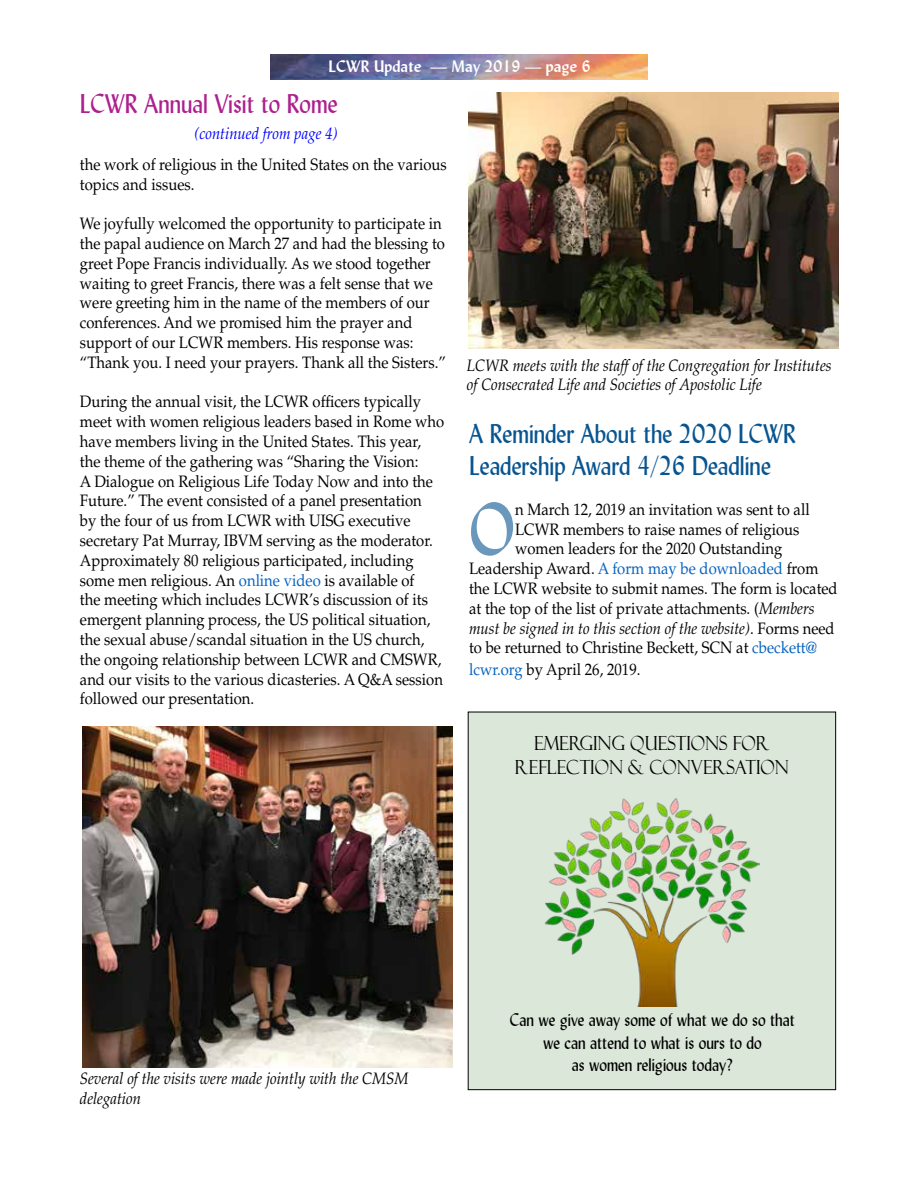
<style>
.page{position:relative;width:918px;height:1188px;background:#fff}
.page>*{position:absolute;margin:0;border:0;box-sizing:border-box;transform-origin:0 0}
.t1{font:72.45px "Lydian BT";color:#6a98bc;scale:.9 1}
.t2{font:27px/32.4px "Lydian BT";color:#075490;scale:.9 1}
.t3{font:27px "Lydian BT";color:#ad208e;scale:.9 1}
.t4{font:19.5px/23.4px "Felix Titling";color:#000;text-align:center;scale:.9 1}
.t5{font:18px/22.5px "Lydian BT";color:#000;text-align:center;scale:.9 1}
.t6{font:16.5px/19.8px "Palatino LT Std";color:#000;scale:.9 1}
.t7{font:italic 16.5px/19.8px "Palatino LT Std";color:#000;scale:.9 1}
.t8{font:700 16.5px "Lydian BT";color:#fff}
.t9{font:italic 16.5px "Palatino LT Std";color:#00f;scale:.9 1}
.s1{color:#0563c1}
.s2{font-style:italic}
.s3{font-style:normal}
</style>
<div class="page">
<img style="left:271px;top:54px;width:377px;height:26px">
<div style="left:468px;top:712px;width:368px;height:378px;background:#dbe7d9;border:1px solid #000"></div>
<img style="left:468px;top:93px;width:370px;height:256px">
<img style="left:82px;top:726px;width:370px;height:342px">
<img style="left:545px;top:798px;width:214px;height:209px">
<p class="t8" style="left:328px;top:56px;width:264px">LCWR Update — May 2019 — page 6</p>
<h2 class="t3" style="left:80px;top:87px;width:288px">LCWR Annual Visit to Rome</h2>
<p class="t9" style="left:194px;top:124px;width:161px">(continued from page 4)</p>
<p class="t6" style="left:80px;top:155px;width:409px">the work of religious in the United States on the various topics and issues.</p>
<p class="t6" style="left:80px;top:214px;width:408px">We joyfully welcomed the opportunity to participate in the papal audience on March 27 and had the blessing to greet Pope Francis individually. As we stood together waiting to greet Francis, there was a felt sense that we were greeting him in the name of the members of our conferences. And we promised him the prayer and support of our LCWR members. His response was: “Thank you. I need your prayers. Thank all the Sisters.”</p>
<p class="t6" style="left:80px;top:392px;width:406px">During the annual visit, the LCWR officers typically meet with women religious leaders based in Rome who have members living in the United States. This year, the theme of the gathering was “Sharing the Vision:<br>A Dialogue on Religious Life Today Now and into the Future.” The event consisted of a panel presentation<br>by the four of us from LCWR with UISG executive secretary Pat Murray, IBVM serving as the moderator.<br>Approximately 80 religious participated, including some men religious. An <span class="s1">online video</span> is available of<br>the meeting which includes LCWR’s discussion of its emergent planning process, the US political situation, the sexual abuse/scandal situation in the US church, the ongoing relationship between LCWR and CMSWR, and our visits to the various dicasteries. A Q&amp;A session followed our presentation.</p>
<p class="t7" style="left:467px;top:355px;width:407px">LCWR meets with the staff of the Congregation for Institutes of Consecrated Life and Societies of Apostolic Life</p>
<h2 class="t2" style="left:469px;top:417px;width:365px">A Reminder About the 2020 LCWR<br>Leadership Award 4/26 Deadline</h2>
<h1 class="t1" style="left:469px;top:485px;width:53px">O</h1>
<p class="t6" style="left:515px;top:500px;width:329px">n March 12, 2019 an invitation was sent to all</p>
<p class="t6" style="left:515px;top:519px;width:317px">LCWR members to raise names of religious</p>
<p class="t6" style="left:515px;top:539px;width:299px">women leaders for the 2020 Outstanding</p>
<p class="t6" style="left:469px;top:559px;width:390px">Leadership Award. <span class="s1">A form may be downloaded</span> from</p>
<p class="t6" style="left:469px;top:579px;width:411px">the LCWR website to submit names. The form is located</p>
<p class="t6" style="left:469px;top:599px;width:385px">at the top of the list of private attachments. (<span class="s2">Members</span></p>
<p class="t7" style="left:469px;top:618px;width:408px">must be signed in to this section of the website)<span class="s3">. Forms need</span></p>
<p class="t6" style="left:469px;top:638px;width:388px">to be returned to Christine Beckett, SCN at <span class="s1">cbeckett@</span></p>
<p class="t6" style="left:469px;top:660px;width:192px"><span class="s1">lcwr.org</span> by April 26, 2019.</p>
<p class="t4" style="left:515px;top:732px;width:306px">EMERGING QUESTIONS FOR<br>REFLECTION &amp; CONVERSATION</p>
<p class="t7" style="left:80px;top:1069px;width:366px">Several of the visits were made jointly with the CMSM delegation</p>
<p class="t5" style="left:510px;top:1009px;width:318px">Can we give away some of what we do so that we can attend to what is ours to do<br>as women religious today?</p>
</div>
